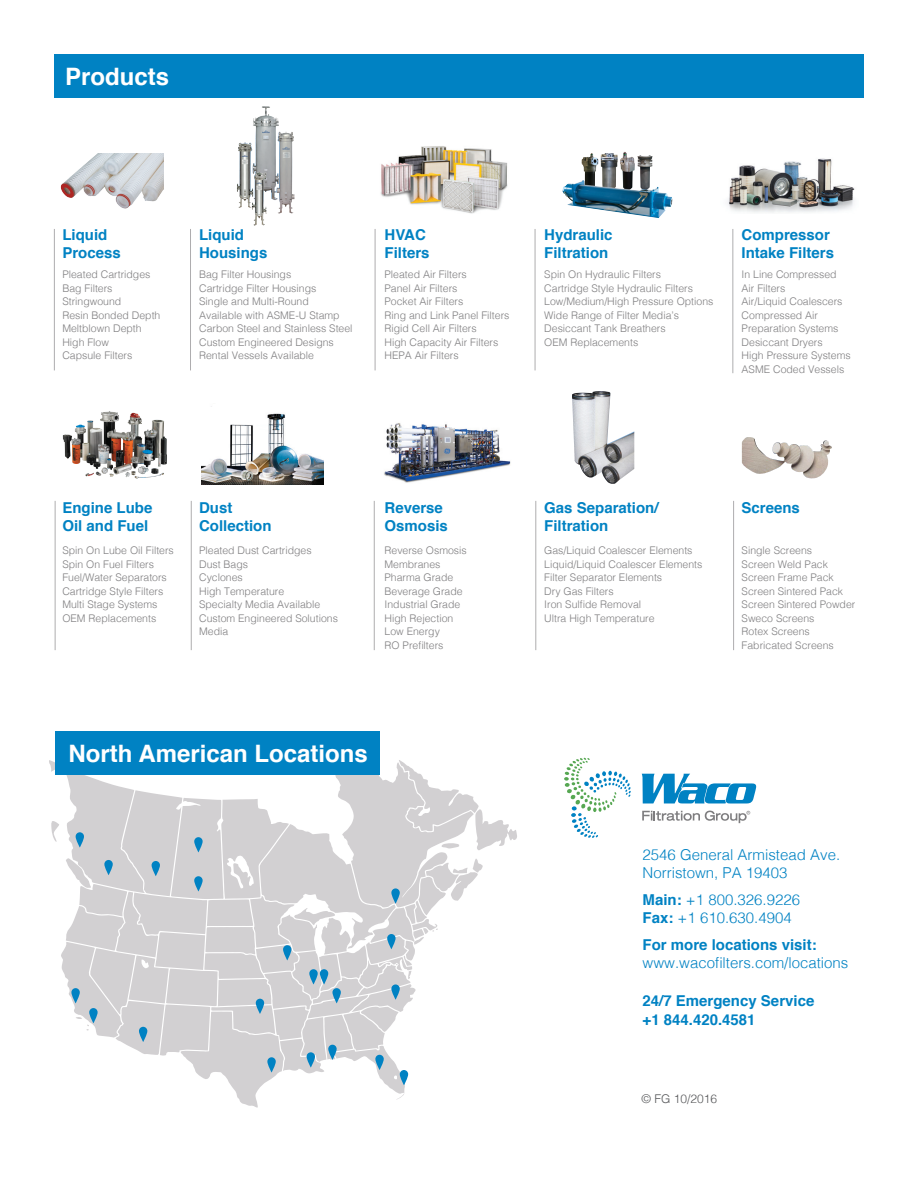
<style>
.page{position:relative;width:918px;height:1188px;background:#fff}
.page>*{position:absolute;margin:0;border:0;box-sizing:border-box;transform-origin:0 0}
.t1{font:700 24px "Helvetica";color:#fff}
.t2{font:700 15px/18px "Helvetica";color:#0082c3}
.t3{font:300 15px "Helvetica";color:#0082c3}
.t4{font:300 12px "Helvetica";color:#57585a}
.Body_Copy{font:300 10.5px/13.5px "Helvetica";color:#7e7d7f}
.s1{font-weight:700}
</style>
<div class="page">
<svg style="left:237px;top:106px;width:58px;height:120px"></svg>
<svg style="left:255px;top:106px;width:11px;height:12px"></svg>
<img style="left:60px;top:154px;width:104px;height:55px">
<img style="left:62px;top:411px;width:105px;height:68px">
<img style="left:76px;top:411px;width:33px;height:34px">
<img style="left:380px;top:146px;width:128px;height:68px">
<img style="left:562px;top:152px;width:104px;height:66px">
<img style="left:727px;top:158px;width:128px;height:55px">
<hr style="left:54px;top:229px;width:1px;height:141px;background:#aeadaf">
<hr style="left:190px;top:229px;width:1px;height:141px;background:#aeadaf">
<hr style="left:375px;top:229px;width:1px;height:141px;background:#aeadaf">
<hr style="left:535px;top:229px;width:1px;height:141px;background:#aeadaf">
<hr style="left:732px;top:229px;width:1px;height:144px;background:#aeadaf">
<hr style="left:55px;top:501px;width:1px;height:149px;background:#aeadaf">
<div style="left:54px;top:55px;width:810px;height:43px;background:#0082c3"></div>
<img style="left:384px;top:423px;width:127px;height:60px">
<img style="left:572px;top:391px;width:62px;height:93px">
<img style="left:742px;top:437px;width:90px;height:42px">
<img style="left:202px;top:406px;width:121px;height:79px">
<hr style="left:191px;top:501px;width:1px;height:149px;background:#aeadaf">
<hr style="left:374px;top:501px;width:1px;height:149px;background:#aeadaf">
<hr style="left:535px;top:501px;width:1px;height:149px;background:#aeadaf">
<hr style="left:733px;top:501px;width:1px;height:149px;background:#aeadaf">
<svg style="left:564px;top:758px;width:67px;height:80px"></svg>
<svg style="left:642px;top:811px;width:108px;height:12px"></svg>
<svg style="left:642px;top:774px;width:114px;height:30px"></svg>
<svg style="left:49px;top:756px;width:468px;height:352px"></svg>
<svg style="left:375px;top:1055px;width:9px;height:15px"></svg>
<svg style="left:328px;top:1045px;width:9px;height:15px"></svg>
<svg style="left:332px;top:988px;width:9px;height:15px"></svg>
<svg style="left:320px;top:969px;width:8px;height:15px"></svg>
<svg style="left:309px;top:969px;width:9px;height:15px"></svg>
<svg style="left:283px;top:945px;width:8px;height:15px"></svg>
<svg style="left:256px;top:999px;width:8px;height:15px"></svg>
<svg style="left:194px;top:876px;width:9px;height:15px"></svg>
<svg style="left:152px;top:861px;width:8px;height:15px"></svg>
<svg style="left:104px;top:860px;width:9px;height:15px"></svg>
<svg style="left:76px;top:832px;width:8px;height:16px"></svg>
<svg style="left:194px;top:837px;width:9px;height:15px"></svg>
<svg style="left:391px;top:888px;width:9px;height:16px"></svg>
<svg style="left:391px;top:984px;width:9px;height:16px"></svg>
<svg style="left:387px;top:934px;width:9px;height:15px"></svg>
<svg style="left:307px;top:1052px;width:8px;height:16px"></svg>
<svg style="left:267px;top:1057px;width:9px;height:16px"></svg>
<svg style="left:139px;top:1027px;width:8px;height:15px"></svg>
<svg style="left:89px;top:1008px;width:9px;height:15px"></svg>
<svg style="left:71px;top:988px;width:9px;height:15px"></svg>
<svg style="left:400px;top:1070px;width:8px;height:15px"></svg>
<div style="left:55px;top:731px;width:324px;height:44px;background:#0082c3"></div>
<p class="t1" style="left:65px;top:57px;width:106px">Products</p>
<p class="t2" style="left:62px;top:226px;width:60px">Liquid<br>Process</p>
<p class="t2" style="left:199px;top:226px;width:70px">Liquid<br>Housings</p>
<p class="t2" style="left:544px;top:226px;width:70px">Hydraulic<br>Filtration</p>
<p class="t2" style="left:742px;top:226px;width:90px">Compressor</p>
<p class="t2" style="left:385px;top:226px;width:47px">HVAC<br>Filters</p>
<p class="t2" style="left:742px;top:244px;width:94px">Intake Filters</p>
<p class="Body_Copy" style="left:62px;top:267px;width:90px">Pleated Cartridges</p>
<p class="Body_Copy" style="left:62px;top:281px;width:52px">Bag Filters</p>
<p class="Body_Copy" style="left:62px;top:294px;width:60px">Stringwound</p>
<p class="Body_Copy" style="left:62px;top:308px;width:100px">Resin Bonded Depth</p>
<p class="Body_Copy" style="left:62px;top:321px;width:81px">Meltblown Depth</p>
<p class="Body_Copy" style="left:62px;top:335px;width:48px">High Flow</p>
<p class="Body_Copy" style="left:62px;top:348px;width:72px">Capsule Filters</p>
<p class="Body_Copy" style="left:199px;top:267px;width:94px">Bag Filter Housings</p>
<p class="Body_Copy" style="left:199px;top:281px;width:119px">Cartridge Filter Housings</p>
<p class="Body_Copy" style="left:199px;top:294px;width:111px">Single and Multi-Round</p>
<p class="Body_Copy" style="left:199px;top:308px;width:142px">Available with ASME-U Stamp</p>
<p class="Body_Copy" style="left:199px;top:321px;width:155px">Carbon Steel and Stainless Steel</p>
<p class="Body_Copy" style="left:199px;top:335px;width:136px">Custom Engineered Designs</p>
<p class="Body_Copy" style="left:199px;top:348px;width:116px">Rental Vessels Available</p>
<p class="Body_Copy" style="left:385px;top:267px;width:84px">Pleated Air Filters</p>
<p class="Body_Copy" style="left:385px;top:281px;width:74px">Panel Air Filters</p>
<p class="Body_Copy" style="left:385px;top:294px;width:80px">Pocket Air Filters</p>
<p class="Body_Copy" style="left:385px;top:308px;width:126px">Ring and Link Panel Filters</p>
<p class="Body_Copy" style="left:385px;top:321px;width:94px">Rigid Cell Air Filters</p>
<p class="Body_Copy" style="left:385px;top:335px;width:115px">High Capacity Air Filters</p>
<p class="Body_Copy" style="left:385px;top:348px;width:76px">HEPA Air Filters</p>
<p class="Body_Copy" style="left:544px;top:267px;width:118px">Spin On Hydraulic Filters</p>
<p class="Body_Copy" style="left:544px;top:281px;width:150px">Cartridge Style Hydraulic Filters</p>
<p class="Body_Copy" style="left:544px;top:294px;width:171px">Low/Medium/High Pressure Options</p>
<p class="Body_Copy" style="left:544px;top:308px;width:136px">Wide Range of Filter Media’s</p>
<p class="Body_Copy" style="left:544px;top:321px;width:123px">Desiccant Tank Breathers</p>
<p class="Body_Copy" style="left:544px;top:335px;width:95px">OEM Replacements</p>
<p class="Body_Copy" style="left:742px;top:267px;width:97px">In Line Compressed<br>Air Filters</p>
<p class="Body_Copy" style="left:742px;top:294px;width:102px">Air/Liquid Coalescers</p>
<p class="Body_Copy" style="left:742px;top:308px;width:98px">Compressed Air<br>Preparation Systems</p>
<p class="Body_Copy" style="left:742px;top:335px;width:83px">Desiccant Dryers</p>
<p class="Body_Copy" style="left:742px;top:348px;width:111px">High Pressure Systems</p>
<p class="Body_Copy" style="left:742px;top:362px;width:104px">ASME Coded Vessels</p>
<p class="t2" style="left:62px;top:499px;width:92px">Engine Lube<br>Oil and Fuel</p>
<p class="Body_Copy" style="left:62px;top:543px;width:113px">Spin On Lube Oil Filters</p>
<p class="Body_Copy" style="left:62px;top:557px;width:93px">Spin On Fuel Filters</p>
<p class="Body_Copy" style="left:62px;top:570px;width:106px">Fuel/Water Separators</p>
<p class="Body_Copy" style="left:62px;top:584px;width:102px">Cartridge Style Filters</p>
<p class="Body_Copy" style="left:62px;top:597px;width:97px">Multi Stage Systems</p>
<p class="Body_Copy" style="left:62px;top:611px;width:95px">OEM Replacements</p>
<p class="t2" style="left:199px;top:499px;width:74px">Dust<br>Collection</p>
<p class="t2" style="left:385px;top:499px;width:65px">Reverse<br>Osmosis</p>
<p class="t2" style="left:544px;top:499px;width:116px">Gas Separation/<br>Filtration</p>
<p class="t2" style="left:742px;top:499px;width:60px">Screens</p>
<p class="Body_Copy" style="left:199px;top:543px;width:114px">Pleated Dust Cartridges</p>
<p class="Body_Copy" style="left:199px;top:557px;width:51px">Dust Bags</p>
<p class="Body_Copy" style="left:199px;top:570px;width:45px">Cyclones</p>
<p class="Body_Copy" style="left:199px;top:584px;width:87px">High Temperature</p>
<p class="Body_Copy" style="left:199px;top:597px;width:123px">Specialty Media Available</p>
<p class="Body_Copy" style="left:199px;top:611px;width:140px">Custom Engineered Solutions</p>
<p class="Body_Copy" style="left:199px;top:624px;width:31px">Media</p>
<p class="Body_Copy" style="left:544px;top:543px;width:150px">Gas/Liquid Coalescer Elements</p>
<p class="Body_Copy" style="left:544px;top:557px;width:160px">Liquid/Liquid Coalescer Elements</p>
<p class="Body_Copy" style="left:544px;top:570px;width:119px">Filter Separator Elements</p>
<p class="Body_Copy" style="left:544px;top:584px;width:71px">Dry Gas Filters</p>
<p class="Body_Copy" style="left:544px;top:597px;width:98px">Iron Sulfide Removal</p>
<p class="Body_Copy" style="left:544px;top:611px;width:112px">Ultra High Temperature</p>
<p class="Body_Copy" style="left:742px;top:543px;width:72px">Single Screens</p>
<p class="Body_Copy" style="left:742px;top:557px;width:88px">Screen Weld Pack</p>
<p class="Body_Copy" style="left:742px;top:570px;width:94px">Screen Frame Pack</p>
<p class="Body_Copy" style="left:742px;top:584px;width:103px">Screen Sintered Pack</p>
<p class="Body_Copy" style="left:742px;top:597px;width:115px">Screen Sintered Powder</p>
<p class="Body_Copy" style="left:742px;top:611px;width:74px">Sweco Screens</p>
<p class="Body_Copy" style="left:742px;top:624px;width:70px">Rotex Screens</p>
<p class="Body_Copy" style="left:742px;top:638px;width:94px">Fabricated Screens</p>
<p class="Body_Copy" style="left:385px;top:543px;width:84px">Reverse Osmosis<br>Membranes</p>
<p class="Body_Copy" style="left:385px;top:570px;width:70px">Pharma Grade</p>
<p class="Body_Copy" style="left:385px;top:584px;width:80px">Beverage Grade</p>
<p class="Body_Copy" style="left:385px;top:597px;width:77px">Industrial Grade</p>
<p class="Body_Copy" style="left:385px;top:611px;width:70px">High Rejection</p>
<p class="Body_Copy" style="left:385px;top:624px;width:57px">Low Energy</p>
<p class="Body_Copy" style="left:385px;top:638px;width:60px">RO Prefilters</p>
<p class="t1" style="left:69px;top:734px;width:301px">North American Locations</p>
<p class="t3" style="left:643px;top:842px;width:199px">2546 General Armistead Ave.</p>
<p class="t3" style="left:643px;top:860px;width:147px">Norristown, PA 19403</p>
<p class="t3" style="left:643px;top:887px;width:159px"><span class="s1">Main:</span> +1 800.326.9226</p>
<p class="t3" style="left:643px;top:905px;width:151px"><span class="s1">Fax:</span> +1 610.630.4904</p>
<p class="t2" style="left:643px;top:936px;width:176px">For more locations visit:</p>
<p class="t3" style="left:643px;top:950px;width:207px">www.wacofilters.com/locations</p>
<p class="t2" style="left:643px;top:992px;width:173px">24/7 Emergency Service</p>
<p class="t2" style="left:643px;top:1011px;width:115px">+1 844.420.4581</p>
<p class="t4" style="left:642px;top:1089px;width:77px">© FG 10/2016</p>
</div>
